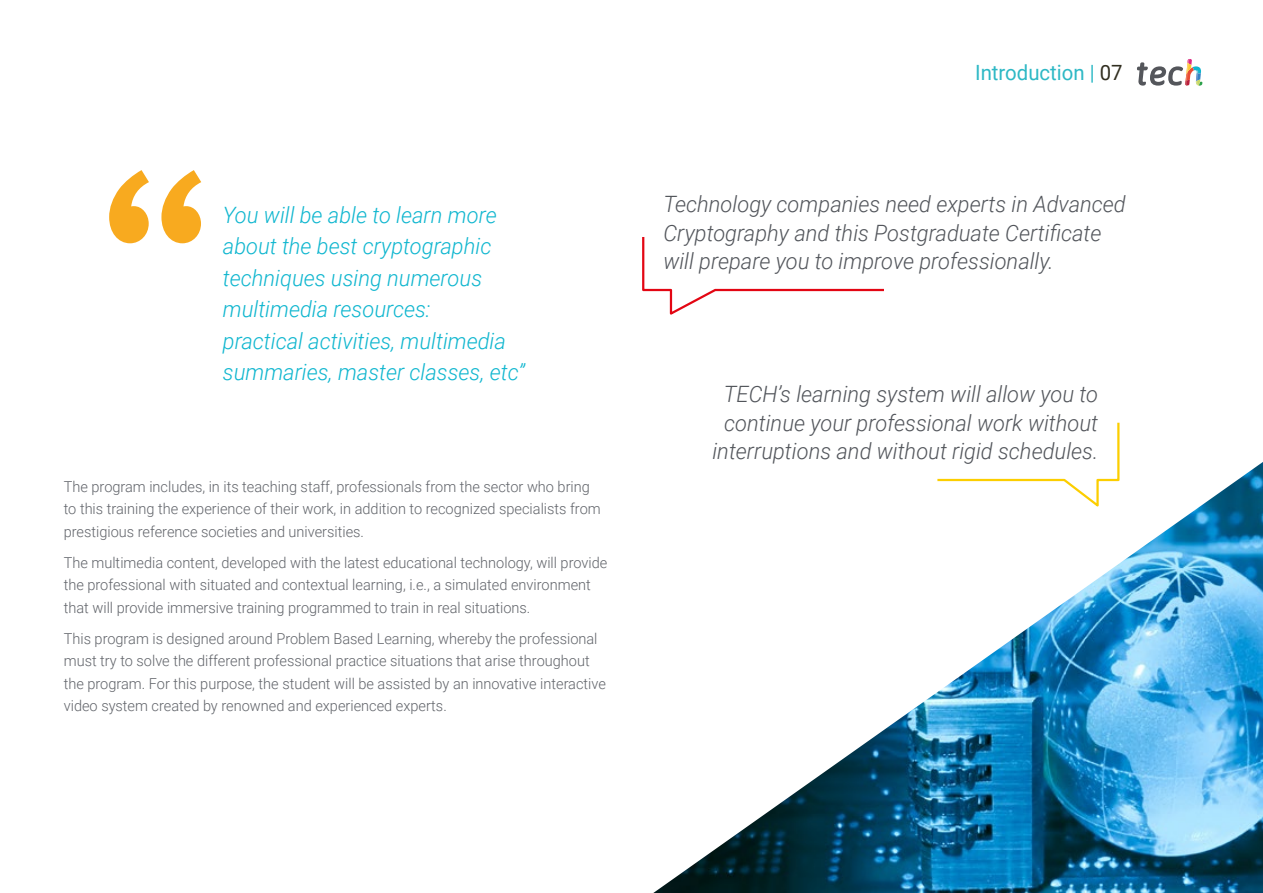
<style>
.page{position:relative;width:1263px;height:893px;background:#fff}
.page>*{position:absolute;margin:0;border:0;box-sizing:border-box;transform-origin:0 0}
.t1{font:italic 300 22.5px/28.5px "Roboto";color:#52555b;text-align:center}
.t2{font:italic 300 22.5px/31.5px "Roboto";color:#0fb6cf}
.t3{font:21px "Roboto";color:#2db8c5}
.t4{font:300 15px/22.5px "Roboto";color:#61646a}
.s1{color:#312e20}
</style>
<div class="page">
<svg style="left:109px;top:170px;width:92px;height:73px"></svg>
<svg style="left:1117px;top:422px;width:3px;height:40px"></svg>
<svg style="left:642px;top:237px;width:242px;height:78px"></svg>
<svg style="left:1137px;top:59px;width:65px;height:27px"></svg>
<img style="left:653px;top:462px;width:610px;height:431px">
<h1 class="t2" style="left:223px;top:198px;width:304px">You will be able to learn more about the best cryptographic techniques using numerous multimedia resources:<br>practical activities, multimedia summaries, master classes, etc”</h1>
<p class="t4" style="left:64px;top:475px;width:538px">The program includes, in its teaching staff, professionals from the sector who bring to this training the experience of their work, in addition to recognized specialists from prestigious reference societies and universities.</p>
<p class="t4" style="left:64px;top:551px;width:545px">The multimedia content, developed with the latest educational technology, will provide the professional with situated and contextual learning, i.e., a simulated environment that will provide immersive training programmed to train in real situations.</p>
<p class="t4" style="left:64px;top:627px;width:544px">This program is designed around Problem Based Learning, whereby the professional must try to solve the different professional practice situations that arise throughout the program. For this purpose, the student will be assisted by an innovative interactive video system created by renowned and experienced experts.</p>
<h2 class="t3" style="left:975px;top:57px;width:149px">Introduction | <span class="s1">07</span></h2>
<h1 class="t1" style="left:663px;top:189px;width:464px;text-align:left">Technology companies need experts in Advanced<br>Cryptography and this Postgraduate Certificate will prepare you to improve professionally.</h1>
<h1 class="t1" style="left:712px;top:379px;width:387px">TECH’s learning system will allow you to continue your professional work without interruptions and without rigid schedules.</h1>
</div>
